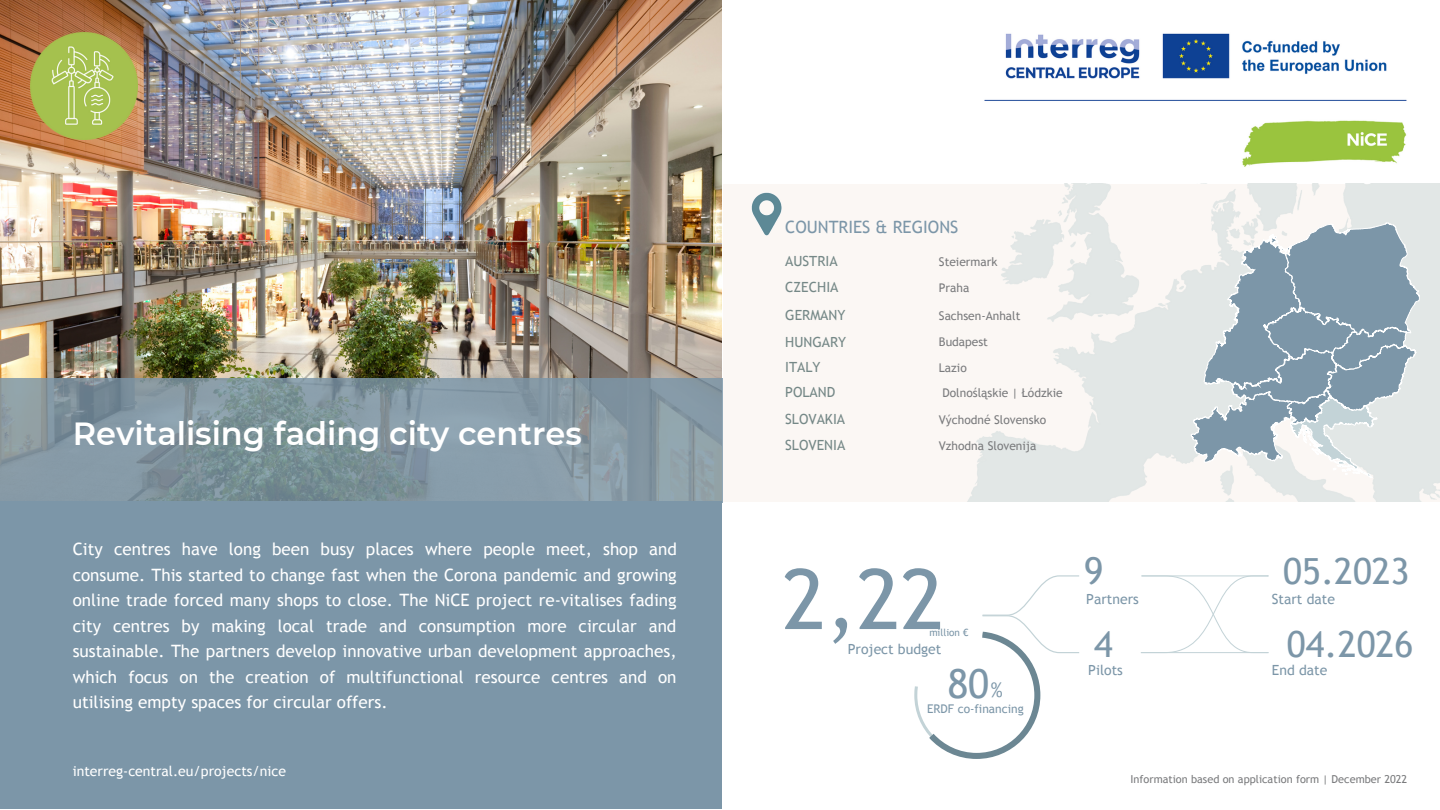
<style>
.page{position:relative;width:1440px;height:810px;background:#fff}
.page>*{position:absolute;margin:0;border:0;box-sizing:border-box;transform-origin:0 0}
.t1{font:83.5px "Trebuchet MS";color:#7c96a8}
.t2{font:40px "Trebuchet MS";color:#7c96a8}
.t3{font:37px "Trebuchet MS";color:#7c96a8}
.t4{font:36px/73.5px "Trebuchet MS";color:#7c96a8}
.t5{font:600 32px "Montserrat";color:#fff}
.t6{font:20px "Trebuchet MS";color:#7c96a8}
.t7{font:17px/25.5px "Trebuchet MS";color:#fff;text-align:justify}
.t8{font:17px "Trebuchet MS";color:#7c96a8}
.t9{font:14px "Trebuchet MS";color:#758887}
.t10{font:14px "Trebuchet MS";color:#7c96a8}
.t11{font:14px "Trebuchet MS";color:#fff}
.t12{font:12px "Trebuchet MS";color:#7a7b7d}
.t13{font:12px "Trebuchet MS";color:#7c96a8}
.t14{font:11px "Trebuchet MS";color:#7a7b7d}
.t15{font:10px "Trebuchet MS";color:#7c96a8}
</style>
<div class="page">
<svg style="left:1140px;top:575px;width:129px;height:79px"></svg>
<hr style="left:1142px;top:575px;width:126px;height:1px;background:#c3d3d7">
<svg style="left:914px;top:575px;width:166px;height:184px"></svg>
<div style="left:723px;top:184px;width:717px;height:318px;background:#fbf7f4"></div>
<img style="left:968px;top:184px;width:472px;height:317px">
<svg style="left:1191px;top:223px;width:229px;height:255px"></svg>
<img style="left:984px;top:33px;width:423px;height:134px">
<img style="left:0;top:0;width:722px;height:378px">
<img style="left:30px;top:33px;width:107px;height:107px">
<img style="left:751px;top:192px;width:31px;height:43px">
<div style="left:0;top:502px;width:721px;height:307px;background:#7c96a8"></div>
<svg style="left:0;top:378px;width:723px;height:124px;background:#8397a1"></svg>
<h3 class="t5" style="left:73px;top:414px;width:511px">Revitalising fading city centres</h3>
<p class="t7" style="left:73px;top:536px;width:606px">City centres have long been busy places where people meet, shop and consume. This started to change fast when the Corona pandemic and growing online trade forced many shops to close. The NiCE project re-vitalises fading city centres by making local trade and consumption more circular and sustainable. The partners develop innovative urban development approaches, which focus on the creation of multifunctional resource centres and on utilising empty spaces for circular offers.</p>
<p class="t11" style="left:73px;top:763px;width:215px">interreg-central.eu/projects/nice</p>
<p class="t8" style="left:785px;top:217px;width:175px">COUNTRIES &amp; REGIONS</p>
<p class="t9" style="left:785px;top:253px;width:54px">AUSTRIA</p>
<p class="t12" style="left:939px;top:254px;width:60px">Steiermark</p>
<p class="t9" style="left:785px;top:279px;width:55px">CZECHIA</p>
<p class="t12" style="left:939px;top:280px;width:32px">Praha</p>
<p class="t9" style="left:785px;top:307px;width:62px">GERMANY</p>
<p class="t12" style="left:939px;top:309px;width:83px">Sachsen-Anhalt</p>
<p class="t9" style="left:785px;top:333px;width:62px">HUNGARY</p>
<p class="t12" style="left:939px;top:335px;width:51px">Budapest</p>
<p class="t9" style="left:785px;top:359px;width:37px">ITALY</p>
<p class="t12" style="left:939px;top:360px;width:29px">Lazio</p>
<p class="t9" style="left:785px;top:384px;width:52px">POLAND</p>
<p class="t12" style="left:943px;top:386px;width:122px">Dolnośląskie | Łódzkie</p>
<p class="t9" style="left:785px;top:411px;width:61px">SLOVAKIA</p>
<p class="t12" style="left:939px;top:413px;width:109px">Východné Slovensko</p>
<p class="t9" style="left:785px;top:437px;width:62px">SLOVENIA</p>
<p class="t12" style="left:939px;top:439px;width:99px">Vzhodna Slovenija</p>
<h1 class="t1" style="left:782px;top:551px;width:164px">2,22</h1>
<p class="t10" style="left:848px;top:640px;width:95px">Project budget</p>
<p class="t15" style="left:929px;top:627px;width:40px">million €</p>
<h2 class="t2" style="left:947px;top:661px;width:43px">80</h2>
<p class="t13" style="left:927px;top:702px;width:98px">ERDF co-financing</p>
<p class="t6" style="left:991px;top:678px;width:13px">%</p>
<h3 class="t3" style="left:1084px;top:550px;width:21px">9</h3>
<p class="t10" style="left:1086px;top:591px;width:54px">Partners</p>
<h3 class="t4" style="left:1094px;top:608px;width:20px">4</h3>
<h3 class="t4" style="left:1283px;top:534px;width:131px">05.2023<br>04.2026</h3>
<p class="t10" style="left:1272px;top:590px;width:65px">Start date</p>
<p class="t10" style="left:1088px;top:662px;width:36px">Pilots</p>
<p class="t10" style="left:1272px;top:661px;width:57px">End date</p>
<p class="t14" style="left:1130px;top:772px;width:278px">Information based on application form | December 2022</p>
</div>
